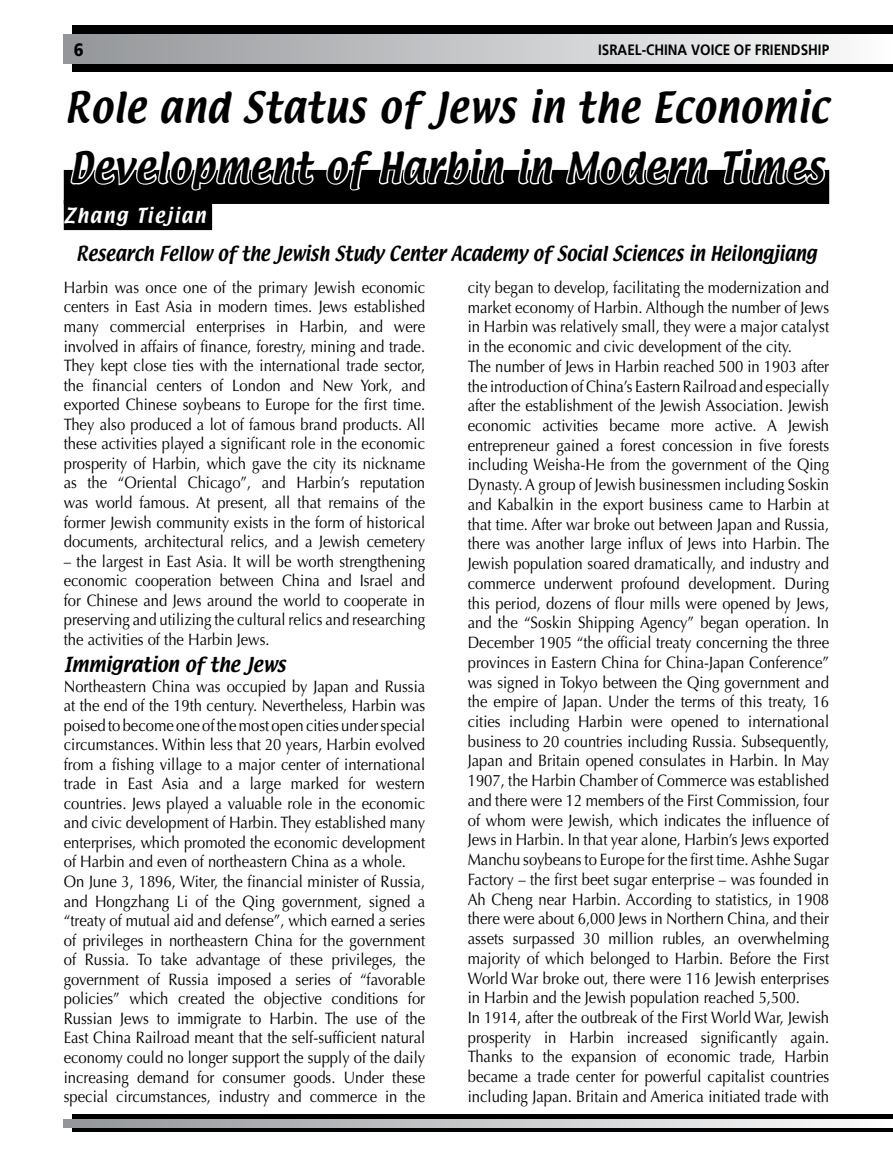
<style>
.page{position:relative;width:893px;height:1149px;background:#fff}
.page>*{position:absolute;margin:0;border:0;box-sizing:border-box;transform-origin:0 0}
.t1{font:37.5px/60px "Textile";letter-spacing:.03em;color:#000;scale:.91 1}
.t2{font:18px "Textile";color:#000;scale:.9 1}
.t3{font:18px "Textile";color:#000;scale:.95 1}
.t4{font:18px "Textile";letter-spacing:.1em;color:#fff;scale:.95 1}
.t5{font:900 18px "Frutiger";color:#000;scale:.9 1}
.t6{font:16.5px/19.6px "Optima";color:#000;text-align:justify;scale:.9 1}
.t7{font:700 15px "Frutiger";color:#000;scale:.9 1}
</style>
<div class="page">
<div style="left:72px;top:26px;width:821px;height:46px;background:#000"></div>
<div style="left:64px;top:34px;width:829px;height:30px;background:linear-gradient(to right,#939598,#fcfcfd)"></div>
<div style="left:72px;top:1114px;width:821px;height:17px;background:linear-gradient(to right,#000,#000)"></div>
<svg style="left:64px;top:1118px;width:829px;height:9px;background:#b1b2b4"></svg>
<div style="left:64px;top:170px;width:765px;height:34px;background:#000"></div>
<div style="left:64px;top:200px;width:148px;height:30px;background:#000"></div>
<svg style="left:65px;top:169px;width:765px;height:24px"></svg>
<p class="t5" style="left:74px;top:39px;width:13px">6</p>
<p class="t7" style="left:598px;top:41px;width:258px">ISRAEL-CHINA VOICE OF FRIENDSHIP</p>
<h1 class="t1" style="left:65px;top:79px;width:840px">Role and Status of Jews in the Economic<br>Development of Harbin in Modern Times</h1>
<p class="t4" style="left:64px;top:203px;width:151px">Zhang Tiejian</p>
<p class="t2" style="left:76px;top:241px;width:824px">Research Fellow of the Jewish Study Center Academy of Social Sciences in Heilongjiang</p>
<p class="t6" style="left:64px;top:278px;width:403px">Harbin was once one of the primary Jewish economic centers in East Asia in modern times. Jews established many commercial enterprises in Harbin, and were involved in affairs of finance, forestry, mining and trade.<br>They kept close ties with the international trade sector, the financial centers of London and New York, and exported Chinese soybeans to Europe for the first time.<br>They also produced a lot of famous brand products. All these activities played a significant role in the economic prosperity of Harbin, which gave the city its nickname as the “Oriental Chicago”, and Harbin’s reputation was world famous. At present, all that remains of the former Jewish community exists in the form of historical documents, architectural relics, and a Jewish cemetery</p>
<p class="t6" style="left:64px;top:551px;width:403px">– the largest in East Asia. It will be worth strengthening economic cooperation between China and Israel and for Chinese and Jews around the world to cooperate in preserving and utilizing the cultural relics and researching the activities of the Harbin Jews.</p>
<p class="t3" style="left:64px;top:651px;width:235px">Immigration of the Jews</p>
<p class="t6" style="left:64px;top:676px;width:403px;text-align:left">Northeastern China was occupied by Japan and Russia at the end of the 19th century. Nevertheless, Harbin was poised to become one of the most open cities under special circumstances. Within less that 20 years, Harbin evolved from a fishing village to a major center of international trade in East Asia and a large marked for western countries. Jews played a valuable role in the economic and civic development of Harbin. They established many enterprises, which promoted the economic development of Harbin and even of northeastern China as a whole.<br>On June 3, 1896, Witer, the financial minister of Russia, and Hongzhang Li of the Qing government, signed a “treaty of mutual aid and defense”, which earned a series of privileges in northeastern China for the government of Russia. To take advantage of these privileges, the government of Russia imposed a series of “favorable policies” which created the objective conditions for Russian Jews to immigrate to Harbin. The use of the East China Railroad meant that the self-sufficient natural economy could no longer support the supply of the daily increasing demand for consumer goods. Under these special circumstances, industry and commerce in the</p>
<p class="t6" style="left:468px;top:277px;width:403px;text-align:left">city began to develop, facilitating the modernization and market economy of Harbin. Although the number of Jews in Harbin was relatively small, they were a major catalyst in the economic and civic development of the city.<br>The number of Jews in Harbin reached 500 in 1903 after the introduction of China’s Eastern Railroad and especially after the establishment of the Jewish Association. Jewish economic activities became more active. A Jewish entrepreneur gained a forest concession in five forests including Weisha-He from the government of the Qing Dynasty. A group of Jewish businessmen including Soskin and Kabalkin in the export business came to Harbin at that time. After war broke out between Japan and Russia, there was another large influx of Jews into Harbin. The Jewish population soared dramatically, and industry and commerce underwent profound development. During this period, dozens of flour mills were opened by Jews, and the “Soskin Shipping Agency” began operation. In December 1905 “the official treaty concerning the three provinces in Eastern China for China-Japan Conference” was signed in Tokyo between the Qing government and the empire of Japan. Under the terms of this treaty, 16 cities including Harbin were opened to international business to 20 countries including Russia. Subsequently, Japan and Britain opened consulates in Harbin. In May 1907, the Harbin Chamber of Commerce was established and there were 12 members of the First Commission, four of whom were Jewish, which indicates the influence of Jews in Harbin. In that year alone, Harbin’s Jews exported Manchu soybeans to Europe for the first time. Ashhe Sugar Factory – the first beet sugar enterprise – was founded in Ah Cheng near Harbin. According to statistics, in 1908 there were about 6,000 Jews in Northern China, and their assets surpassed 30 million rubles, an overwhelming majority of which belonged to Harbin. Before the First World War broke out, there were 116 Jewish enterprises in Harbin and the Jewish population reached 5,500.<br>In 1914, after the outbreak of the First World War, Jewish prosperity in Harbin increased significantly again.<br>Thanks to the expansion of economic trade, Harbin became a trade center for powerful capitalist countries including Japan. Britain and America initiated trade with</p>
</div>
